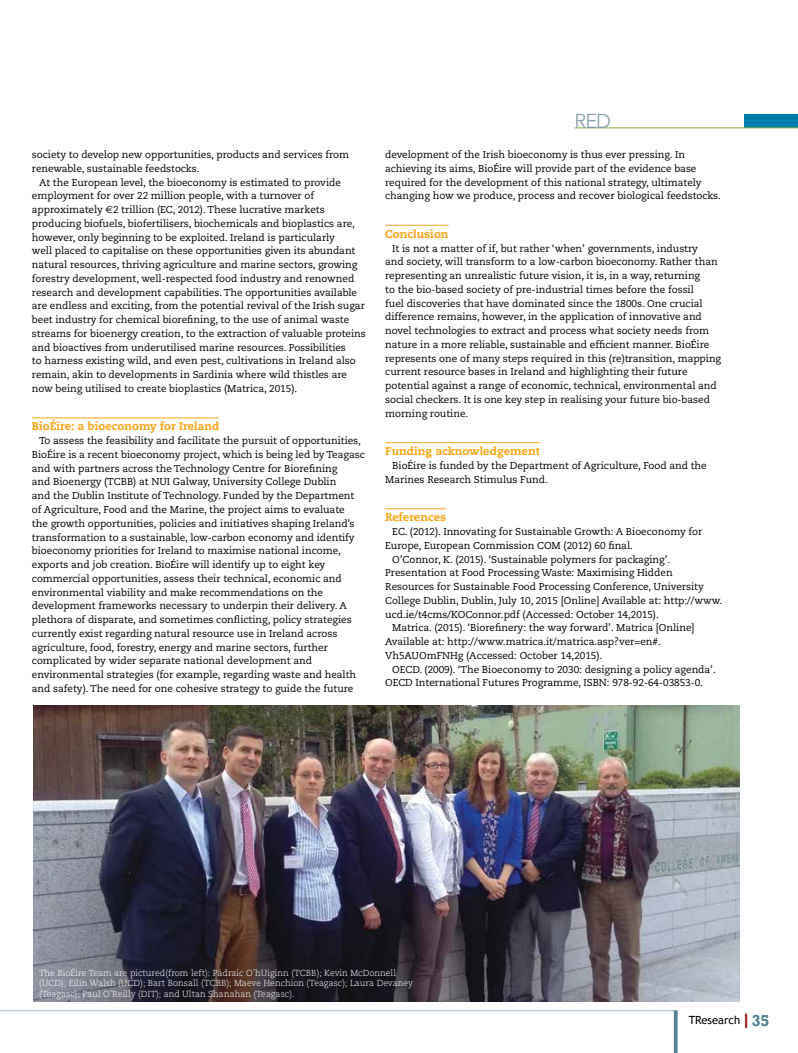
<style>
.page{position:relative;width:798px;height:1053px;background:#fff}
.page>*{position:absolute;margin:0;border:0;box-sizing:border-box;transform-origin:0 0}
.t1{font:300 20px "Avenir";color:#849daa}
.t2{font:800 11.25px "Caecilia";color:#faa61a}
.t3{font:11.25px "Trebuchet MS";color:#000}
.t4{font:10px/13.8px "Caecilia";letter-spacing:-.005em;color:#000}
.t5{font:300 8.75px/10.6px "Caecilia";color:#fff}
.s1{font-family:"Euro Sans"}
.s2{font-size:20px;color:#96171a}
.s3{font-family:"Rockwell";font-weight:700;font-size:16.25px;color:#528095}
</style>
<div class="page">
<hr style="left:0;top:1010px;width:673px;height:1px;background:#9db9c8">
<svg style="left:673px;top:1010px;width:4px;height:42px"></svg>
<div style="left:744px;top:114px;width:53px;height:14px;background:#007ea9"></div>
<hr style="left:574px;top:128px;width:223px;height:1px;background:#84b638">
<hr style="left:32px;top:417px;width:187px;height:1px;background:#faa61a">
<hr style="left:385px;top:225px;width:63px;height:1px;background:#faa61a">
<hr style="left:385px;top:442px;width:154px;height:1px;background:#faa61a">
<hr style="left:385px;top:508px;width:61px;height:1px;background:#faa61a">
<img style="left:34px;top:705px;width:705px;height:296px">
<p class="t4" style="left:32px;top:148px;width:318px">society to develop new opportunities, products and services from renewable, sustainable feedstocks.</p>
<p class="t4" style="left:32px;top:175px;width:335px;text-indent:7px">At the European level, the bioeconomy is estimated to provide employment for over 22 million people, with a turnover of approximately <span class="s1">€</span>2 trillion (EC, 2012). These lucrative markets producing biofuels, biofertilisers, biochemicals and bioplastics are, however, only beginning to be exploited. Ireland is particularly<br>well placed to capitalise on these opportunities given its abundant natural resources, thriving agriculture and marine sectors, growing forestry development, well-respected food industry and renowned research and development capabilities. The opportunities available are endless and exciting, from the potential revival of the Irish sugar beet industry for chemical biorefining, to the use of animal waste streams for bioenergy creation, to the extraction of valuable proteins and bioactives from underutilised marine resources. Possibilities<br>to harness existing wild, and even pest, cultivations in Ireland also remain, akin to developments in Sardinia where wild thistles are now being utilised to create bioplastics (Matrica, 2015).</p>
<p class="t2" style="left:32px;top:419px;width:189px">BioÉire: a bioeconomy for Ireland</p>
<p class="t4" style="left:32px;top:434px;width:334px;text-indent:7px">To assess the feasibility and facilitate the pursuit of opportunities, BioÉire is a recent bioeconomy project, which is being led by Teagasc and with partners across the Technology Centre for Biorefining<br>and Bioenergy (TCBB) at NUI Galway, University College Dublin<br>and the Dublin Institute of Technology. Funded by the Department of Agriculture, Food and the Marine, the project aims to evaluate<br>the growth opportunities, policies and initiatives shaping Ireland’s transformation to a sustainable, low-carbon economy and identify bioeconomy priorities for Ireland to maximise national income, exports and job creation. BioÉire will identify up to eight key commercial opportunities, assess their technical, economic and environmental viability and make recommendations on the development frameworks necessary to underpin their delivery. A plethora of disparate, and sometimes conflicting, policy strategies currently exist regarding natural resource use in Ireland across agriculture, food, forestry, energy and marine sectors, further complicated by wider separate national development and environmental strategies (for example, regarding waste and health and safety). The need for one cohesive strategy to guide the future</p>
<h1 class="t1" style="left:574px;top:109px;width:38px">RED</h1>
<p class="t4" style="left:385px;top:148px;width:337px">development of the Irish bioeconomy is thus ever pressing. In achieving its aims, BioÉire will provide part of the evidence base required for the development of this national strategy, ultimately changing how we produce, process and recover biological feedstocks.</p>
<p class="t2" style="left:385px;top:227px;width:65px">Conclusion</p>
<p class="t4" style="left:385px;top:241px;width:337px;text-indent:7px">It is not a matter of if, but rather ‘when’ governments, industry<br>and society, will transform to a low-carbon bioeconomy. Rather than representing an unrealistic future vision, it is, in a way, returning<br>to the bio-based society of pre-industrial times before the fossil<br>fuel discoveries that have dominated since the 1800s. One crucial difference remains, however, in the application of innovative and novel technologies to extract and process what society needs from nature in a more reliable, sustainable and efficient manner. BioÉire represents one of many steps required in this (re)transition, mapping current resource bases in Ireland and highlighting their future potential against a range of economic, technical, environmental and social checkers. It is one key step in realising your future bio-based morning routine.</p>
<p class="t2" style="left:385px;top:444px;width:156px">Funding acknowledgement</p>
<p class="t4" style="left:385px;top:459px;width:323px;text-indent:7px">BioÉire is funded by the Department of Agriculture, Food and the<br>Marines Research Stimulus Fund.</p>
<p class="t2" style="left:385px;top:510px;width:62px">References</p>
<p class="t4" style="left:392px;top:525px;width:311px">EC. (2012). Innovating for Sustainable Growth: A Bioeconomy for</p>
<p class="t4" style="left:385px;top:538px;width:249px">Europe, European Commission COM (2012) 60 final.</p>
<p class="t4" style="left:392px;top:552px;width:279px">O’Connor, K. (2015). ‘Sustainable polymers for packaging’.</p>
<p class="t4" style="left:385px;top:566px;width:289px">Presentation at Food Processing Waste: Maximising Hidden</p>
<p class="t4" style="left:385px;top:580px;width:320px">Resources for Sustainable Food Processing Conference, University</p>
<p class="t4" style="left:385px;top:593px;width:338px">College Dublin, Dublin, July 10, 2015 [Online] Available at: http://www.</p>
<p class="t4" style="left:385px;top:607px;width:275px">ucd.ie/t4cms/KOConnor.pdf (Accessed: October 14,2015).</p>
<p class="t4" style="left:392px;top:621px;width:304px">Matrica. (2015). ‘Biorefinery: the way forward’. Matrica [Online]</p>
<p class="t4" style="left:385px;top:635px;width:277px">Available at: http://www.matrica.it/matrica.asp?ver=en#.</p>
<p class="t4" style="left:385px;top:648px;width:218px">Vh5AUOmFNHg (Accessed: October 14,2015).</p>
<p class="t4" style="left:392px;top:662px;width:325px">OECD. (2009). ‘The Bioeconomy to 2030: designing a policy agenda’.</p>
<p class="t4" style="left:385px;top:676px;width:319px">OECD International Futures Programme, ISBN: 978-92-64-03853-0.</p>
<p class="t5" style="left:39px;top:967px;width:375px">The BioÉire Team are pictured(from left): Pádraic O’hUiginn (TCBB); Kevin McDonnell (UCD); Eilín Walsh (UCD); Bart Bonsall (TCBB); Maeve Henchion (Teagasc); Laura Devaney (Teagasc); Paul O’Reilly (DIT); and Ultan Shanahan (Teagasc).</p>
<p class="t3" style="left:688px;top:1013px;width:82px">TResearch <span class="s2">I</span> <span class="s3">35</span></p>
</div>
